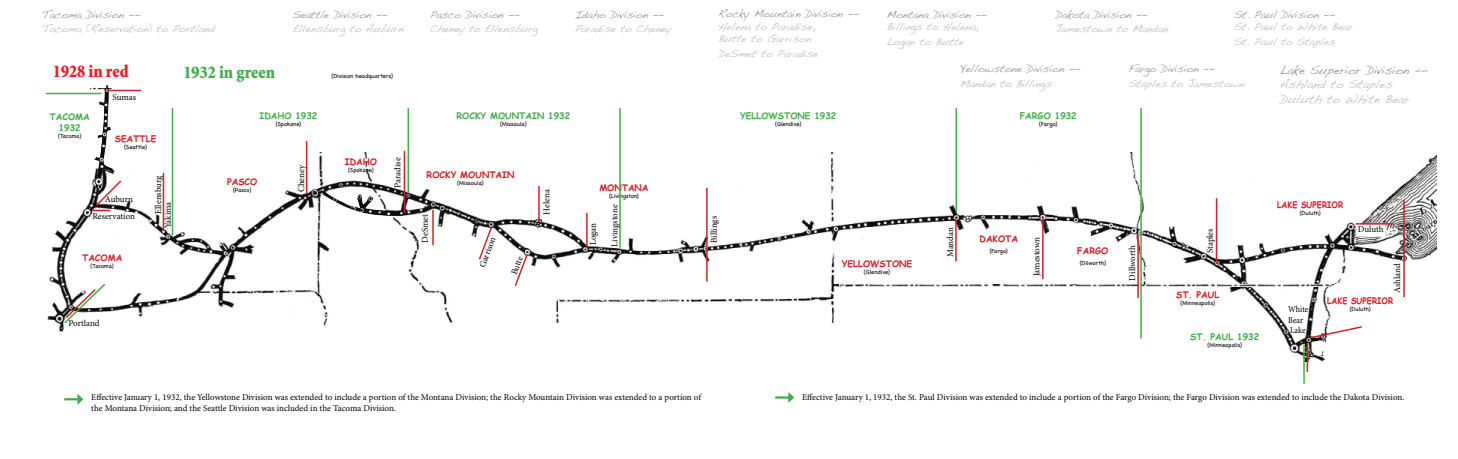
<style>
.page{position:relative;width:1458px;height:459px;background:#fff}
.page>*{position:absolute;margin:0;border:0;box-sizing:border-box;transform-origin:0 0}
.t1{font:900 18px "Minion Std";color:#41ad49;scale:.9 1}
.t2{font:900 18px "Minion Std";color:#ed1d24;scale:.9 1}
.t3{font:12px/14.4px "Handwriting Dakota";color:#bcbec0}
.t4{font:12px "Handwriting Dakota";color:#939598}
.t5{font:10.5px/14.4px "Handwriting Dakota";color:#bcbec0}
.t6{font:10.5px "Handwriting Dakota";color:#939598}
.t7{font:9px/17.2px "Minion Pro";color:#000;text-align:right}
.t8{font:700 9px "Comic Sans MS";color:#cf2027}
.t9{font:700 9px/10.8px "Comic Sans MS";color:#41ad49;text-align:center}
.t10{font:700 9px "Comic Sans MS";color:#cf2027;scale:.9 1}
.t11{font:9px/10.8px "Minion Pro";color:#000;scale:.9 1}
.t12{font:300 6px "Chalkboard SE";color:#000}
</style>
<div class="page">
<img style="left:47px;top:152px;width:1390px;height:209px">
<hr style="left:955px;top:218px;width:2px;height:43px;background:#d2232a">
<hr style="left:1216px;top:198px;width:1px;height:65px;background:#cf2027">
<hr style="left:1403px;top:200px;width:2px;height:97px;background:#cf2027">
<hr style="left:1137px;top:235px;width:2px;height:63px;background:#cf2027">
<hr style="left:1042px;top:216px;width:2px;height:63px;background:#cf2027">
<hr style="left:956px;top:108px;width:1px;height:104px;background:#41ad49">
<hr style="left:1140px;top:108px;width:2px;height:231px;background:#41ad49">
<hr style="left:1303px;top:345px;width:2px;height:39px;background:#41ad49">
<hr style="left:775px;top:396px;width:15px;height:3px;background:#41ad49">
<svg style="left:788px;top:392px;width:6px;height:11px"></svg>
<hr style="left:538px;top:186px;width:2px;height:36px;background:#d2232a">
<hr style="left:706px;top:188px;width:2px;height:94px;background:#d2232a">
<img style="left:323px;top:189px;width:81px;height:28px">
<hr style="left:306px;top:141px;width:1px;height:53px;background:#d2232a">
<hr style="left:163px;top:173px;width:1px;height:58px;background:#cf2027">
<img style="left:90px;top:85px;width:23px;height:103px">
<hr style="left:107px;top:90px;width:34px;height:1px;background:#d2232a">
<hr style="left:586px;top:213px;width:2px;height:35px;background:#d2232a">
<svg style="left:92px;top:179px;width:31px;height:32px"></svg>
<hr style="left:404px;top:151px;width:1px;height:62px;background:#cf2027">
<svg style="left:64px;top:394px;width:19px;height:11px"></svg>
<svg style="left:478px;top:226px;width:15px;height:35px"></svg>
<svg style="left:513px;top:253px;width:16px;height:35px"></svg>
<hr style="left:432px;top:210px;width:2px;height:35px;background:#d2232a">
<hr style="left:619px;top:108px;width:2px;height:140px;background:#41ad49">
<hr style="left:408px;top:108px;width:1px;height:84px;background:#41ad49">
<hr style="left:46px;top:93px;width:55px;height:1px;background:#41ad49">
<svg style="left:63px;top:282px;width:44px;height:43px"></svg>
<hr style="left:172px;top:108px;width:1px;height:127px;background:#41ad49">
<div style="left:1356px;top:224px;width:30px;height:13px;background:#fff;border:1px solid #fff"></div>
<hr style="left:1356px;top:223px;width:38px;height:2px;background:#cf2027">
<svg style="left:1307px;top:325px;width:57px;height:47px"></svg>
<p class="t6" style="left:42px;top:8px;width:99px">Tacoma Division --</p>
<p class="t5" style="left:42px;top:21px;width:174px">Tacoma (Reservation) to Portland</p>
<h1 class="t2" style="left:53px;top:62px;width:86px">1928 in red</h1>
<h1 class="t1" style="left:183px;top:63px;width:103px">1932 in green</h1>
<p class="t7" style="left:113px;top:89px;width:25px">Sumas</p>
<p class="t6" style="left:293px;top:8px;width:96px">Seattle Division --</p>
<p class="t5" style="left:293px;top:21px;width:112px">Ellensburg to Auburn</p>
<p class="t12" style="left:332px;top:71px;width:63px">(Division headquarters)</p>
<p class="t9" style="left:50px;top:111px;width:42px">TACOMA<br>1932</p>
<p class="t12" style="left:58px;top:131px;width:25px">(Tacoma)</p>
<p class="t8" style="left:115px;top:132px;width:43px">SEATTLE</p>
<p class="t12" style="left:124px;top:142px;width:24px">(Seattle)</p>
<p class="t9" style="left:259px;top:110px;width:59px">IDAHO 1932</p>
<p class="t12" style="left:276px;top:119px;width:27px">(Spokane)</p>
<p class="t7" style="left:92px;top:190px;width:44px">Auburn<br>Reservation</p>
<p class="t8" style="left:82px;top:251px;width:42px">TACOMA</p>
<p class="t12" style="left:91px;top:261px;width:25px">(Tacoma)</p>
<p class="t7" style="left:150px;top:214px;width:40px;rotate:-90deg">Ellensburg</p>
<p class="t8" style="left:227px;top:175px;width:32px">PASCO</p>
<p class="t12" style="left:233px;top:185px;width:20px">(Pasco)</p>
<p class="t7" style="left:159px;top:228px;width:28px;rotate:-90deg">Yakima</p>
<p class="t7" style="left:68px;top:314px;width:33px">Portland</p>
<p class="t7" style="left:293px;top:192px;width:29px;rotate:-90deg">Cheney</p>
<p class="t8" style="left:345px;top:155px;width:34px">IDAHO</p>
<p class="t12" style="left:348px;top:165px;width:27px">(Spokane)</p>
<p class="t7" style="left:389px;top:188px;width:32px;rotate:-90deg">Paradise</p>
<p class="t6" style="left:430px;top:8px;width:91px">Pasco Division --</p>
<p class="t5" style="left:430px;top:21px;width:109px">Cheney to Ellensburg</p>
<p class="t6" style="left:575px;top:8px;width:91px">Idaho Division --</p>
<p class="t5" style="left:575px;top:21px;width:98px">Paradise to Cheney</p>
<p class="t9" style="left:457px;top:110px;width:115px">ROCKY MOUNTAIN 1932</p>
<p class="t12" style="left:500px;top:119px;width:28px">(Missoula)</p>
<p class="t8" style="left:427px;top:168px;width:89px">ROCKY MOUNTAIN</p>
<p class="t12" style="left:457px;top:178px;width:28px">(Missoula)</p>
<p class="t7" style="left:416px;top:243px;width:30px;rotate:-90deg">DeSmet</p>
<p class="t7" style="left:474px;top:264px;width:34px;rotate:-70deg">Garrison</p>
<p class="t7" style="left:506px;top:272px;width:21px;rotate:-70deg">Butte</p>
<p class="t7" style="left:538px;top:215px;width:27px;rotate:-90deg">Helena</p>
<p class="t8" style="left:599px;top:181px;width:51px">MONTANA</p>
<p class="t12" style="left:609px;top:191px;width:31px">(Livingston)</p>
<p class="t7" style="left:584px;top:245px;width:24px;rotate:-90deg">Logan</p>
<p class="t7" style="left:606px;top:247px;width:44px;rotate:-90deg">Livingstone</p>
<p class="t6" style="left:718px;top:7px;width:142px">Rocky Mountain Division --</p>
<p class="t5" style="left:718px;top:20px;width:99px;line-height:12.6px">Helena to Paradise,<br>Butte to Garrison</p>
<p class="t5" style="left:718px;top:46px;width:102px">DeSmet to Paradise</p>
<p class="t9" style="left:740px;top:110px;width:98px">YELLOWSTONE 1932</p>
<p class="t12" style="left:775px;top:119px;width:27px">(Glendive)</p>
<p class="t6" style="left:1055px;top:8px;width:94px">Dakota Division --</p>
<p class="t5" style="left:1055px;top:21px;width:115px">Jamestown to Mandan</p>
<p class="t6" style="left:960px;top:62px;width:122px">Yellowstone Division --</p>
<p class="t5" style="left:960px;top:76px;width:93px">Mandan to Billings</p>
<p class="t6" style="left:887px;top:8px;width:102px">Montana Division --</p>
<p class="t5" style="left:887px;top:20px;width:93px">Billings to Helena,<br>Logan to Butte</p>
<p class="t6" style="left:1234px;top:8px;width:102px">St. Paul Division --</p>
<p class="t5" style="left:1234px;top:20px;width:121px">St. Paul to White Bear<br>St. Paul to Staples</p>
<h2 class="t4" style="left:1280px;top:63px;width:149px">Lake Superior Division --</h2>
<h2 class="t3" style="left:1280px;top:77px;width:131px">Ashland to Staples<br>Duluth to White Bear</h2>
<p class="t6" style="left:1129px;top:62px;width:87px">Fargo Division --</p>
<p class="t5" style="left:1129px;top:76px;width:117px">Staples to Jamestown</p>
<p class="t9" style="left:1020px;top:110px;width:58px">FARGO 1932</p>
<p class="t12" style="left:1039px;top:119px;width:20px">(Fargo)</p>
<p class="t7" style="left:706px;top:243px;width:29px;rotate:-90deg">Billings</p>
<p class="t10" style="left:1277px;top:198px;width:75px">LAKE SUPERIOR</p>
<p class="t12" style="left:1300px;top:207px;width:22px">(Duluth)</p>
<p class="t7" style="left:1358px;top:221px;width:27px">Duluth</p>
<p class="t7" style="left:942px;top:257px;width:32px;rotate:-90deg">Mandan</p>
<p class="t7" style="left:1201px;top:253px;width:26px;rotate:-90deg">Staples</p>
<p class="t8" style="left:1176px;top:288px;width:45px">ST. PAUL</p>
<p class="t12" style="left:1181px;top:298px;width:36px">(Minneapolis)</p>
<p class="t8" style="left:980px;top:232px;width:40px">DAKOTA</p>
<p class="t12" style="left:990px;top:246px;width:20px">(Fargo)</p>
<p class="t7" style="left:1028px;top:276px;width:41px;rotate:-90deg">Jamestown</p>
<p class="t7" style="left:1124px;top:281px;width:37px;rotate:-90deg">Dillworth</p>
<p class="t8" style="left:1077px;top:244px;width:33px">FARGO</p>
<p class="t12" style="left:1080px;top:257px;width:28px">(Dilworth)</p>
<p class="t8" style="left:842px;top:257px;width:72px">YELLOWSTONE</p>
<p class="t12" style="left:864px;top:267px;width:27px">(Glendive)</p>
<p class="t7" style="left:1389px;top:293px;width:32px;rotate:-90deg">Ashland</p>
<p class="t10" style="left:1327px;top:294px;width:75px">LAKE SUPERIOR</p>
<p class="t12" style="left:1350px;top:304px;width:22px">(Duluth)</p>
<p class="t11" style="left:1288px;top:304px;width:24px">White<br>Bear<br>Lake</p>
<p class="t9" style="left:1190px;top:331px;width:71px">ST. PAUL 1932</p>
<p class="t12" style="left:1208px;top:339px;width:36px">(Minneapolis)</p>
<p class="t7" style="left:91px;top:392px;width:611px;line-height:10.8px;text-align:left">Effective January 1, 1932, the Yellowstone Division was extended to include a portion of the Montana Division; the Rocky Mountain Division was extended to a portion of the Montana Division; and the Seattle Division was included in the Tacoma Division.</p>
<p class="t7" style="left:802px;top:389px;width:604px">Effective January 1, 1932, the St. Paul Division was extended to include a portion of the Fargo Division; the Fargo Division was extended to include the Dakota Division.</p>
</div>
